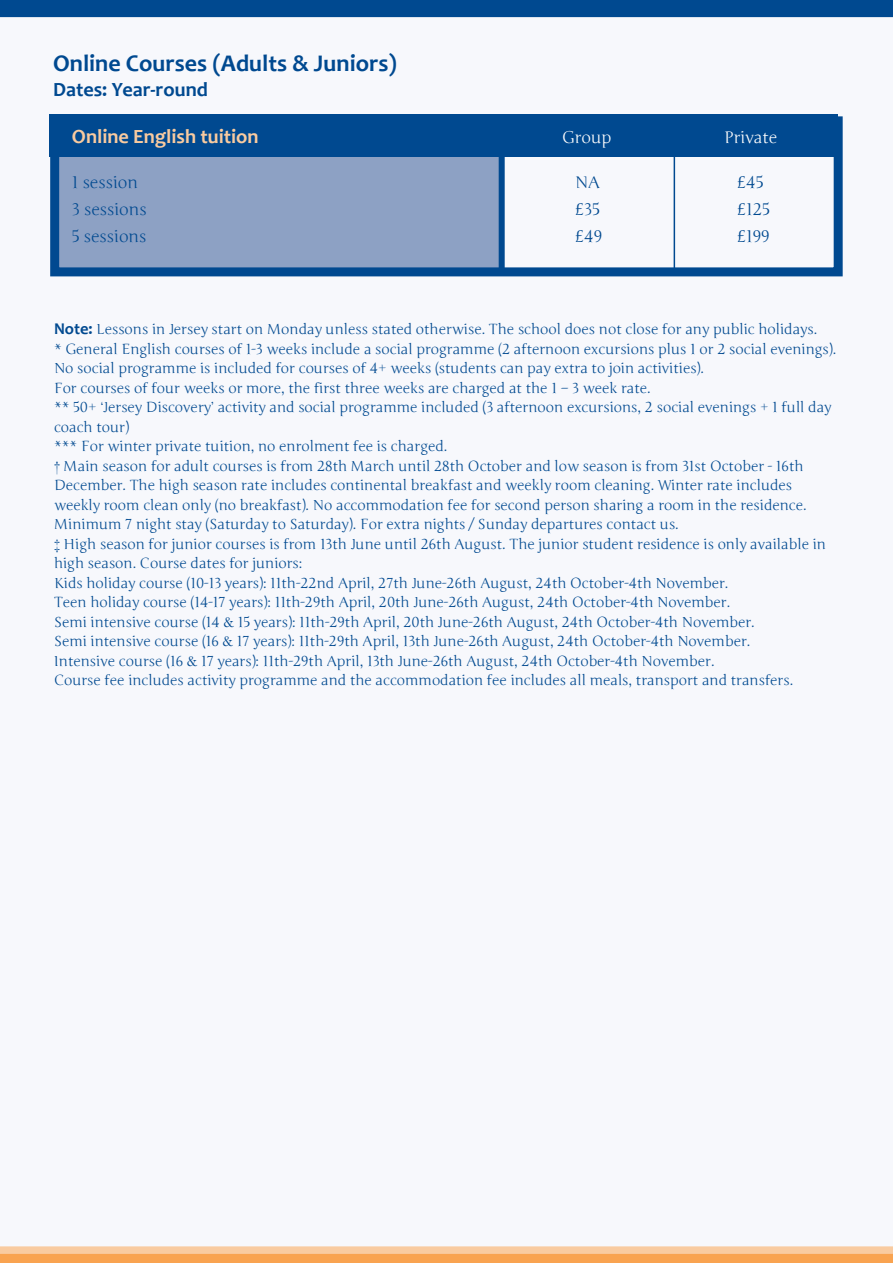
<style>
.page{position:relative;width:893px;height:1263px;background:#fff}
.page>*{position:absolute;margin:0;border:0;box-sizing:border-box;transform-origin:0 0}
.t1{font:700 24px "Candara";color:#004990}
.t2{font:700 20.25px "Candara";color:#f9cba0}
.t3{font:700 20.25px "Candara";color:#004990}
.t4{font:16.5px "Junge";color:#004990}
.t5{font:16.5px "Junge";color:#fff}
.t6{font:14.25px/19.5px "Junge";color:#004990}
.s1{font-family:"Candara";font-weight:700;font-size:16.5px}
.s2{font-family:"Baskerville"}
.s3{font-family:"Baskerville";font-size:15px}
</style>
<div class="page">
<div style="left:0;top:0;width:893px;height:17px;background:#004990"></div>
<svg style="left:0;top:1246px;width:893px;height:17px;background:#f8b677"></svg>
<div style="left:56px;top:135px;width:446px;height:136px;background:#8da1c4"></div>
<div style="left:499px;top:128px;width:6px;height:144px;background:#004990"></div>
<div style="left:50px;top:114px;width:788px;height:42px;background:#004990"></div>
<div style="left:50px;top:116px;width:793px;height:160px;border:9px solid #004990"></div>
<hr style="left:674px;top:123px;width:1px;height:149px;background:#004990">
<h1 class="t1" style="left:53px;top:49px;width:345px">Online Courses (Adults &amp; Juniors)</h1>
<h2 class="t3" style="left:53px;top:76px;width:156px">Dates: Year-round</h2>
<h2 class="t2" style="left:72px;top:124px;width:188px">Online English tuition</h2>
<p class="t5" style="left:562px;top:128px;width:51px">Group</p>
<p class="t5" style="left:724px;top:128px;width:55px">Private</p>
<p class="t4" style="left:72px;top:173px;width:68px">1 session</p>
<p class="t4" style="left:575px;top:173px;width:26px">NA</p>
<p class="t4" style="left:737px;top:173px;width:28px">£45</p>
<p class="t4" style="left:72px;top:200px;width:76px">3 sessions</p>
<p class="t4" style="left:575px;top:200px;width:26px">£35</p>
<p class="t4" style="left:737px;top:200px;width:34px">£125</p>
<p class="t4" style="left:72px;top:227px;width:76px">5 sessions</p>
<p class="t4" style="left:575px;top:227px;width:29px">£49</p>
<p class="t4" style="left:737px;top:227px;width:34px">£199</p>
<p class="t6" style="left:54px;top:320px;width:784px"><span class="s1">Note:</span> Lessons in Jersey start on Monday unless stated otherwise. The school does not close for any public holidays.<br>* General English courses of 1-3 weeks include a social programme (2 afternoon excursions plus 1 or 2 social evenings).<br>No social programme is included for courses of 4+ weeks (students can pay extra to join activities).<br>For courses of four weeks or more, the first three weeks are charged at the 1 – 3 week rate.<br>** 50+ ‘Jersey Discovery’ activity and social programme included (3 afternoon excursions, 2 social evenings + 1 full day coach tour)<br>*** For winter private tuition, no enrolment fee is charged.<br><span class="s2">†</span> Main season for adult courses is from 28th March until 28th October and low season is from 31st October - 16th December. The high season rate includes continental breakfast and weekly room cleaning. Winter rate includes weekly room clean only (no breakfast). No accommodation fee for second person sharing a room in the residence.<br>Minimum 7 night stay (Saturday to Saturday). For extra nights / Sunday departures contact us.<br><span class="s2">‡</span> High season for junior courses is from 13th June until 26th August. The junior student residence is only available in high season. Course dates for juniors:<br>Kids holiday course (10-13 years): 11th-22nd April, 27th June-26th August, 24th October-4th November.<br>Teen holiday course (14-17 years): 11th-29th April, 20th June-26th August, 24th October-4th November.<br>Semi intensive course (14 <span class="s3">&amp;</span> 15 years): 11th-29th April, 20th June-26th August, 24th October-4th November.<br>Semi intensive course (16 <span class="s3">&amp;</span> 17 years): 11th-29th April, 13th June-26th August, 24th October-4th November.<br>Intensive course (16 <span class="s3">&amp;</span> 17 years): 11th-29th April, 13th June-26th August, 24th October-4th November.<br>Course fee includes activity programme and the accommodation fee includes all meals, transport and transfers.</p>
</div>
